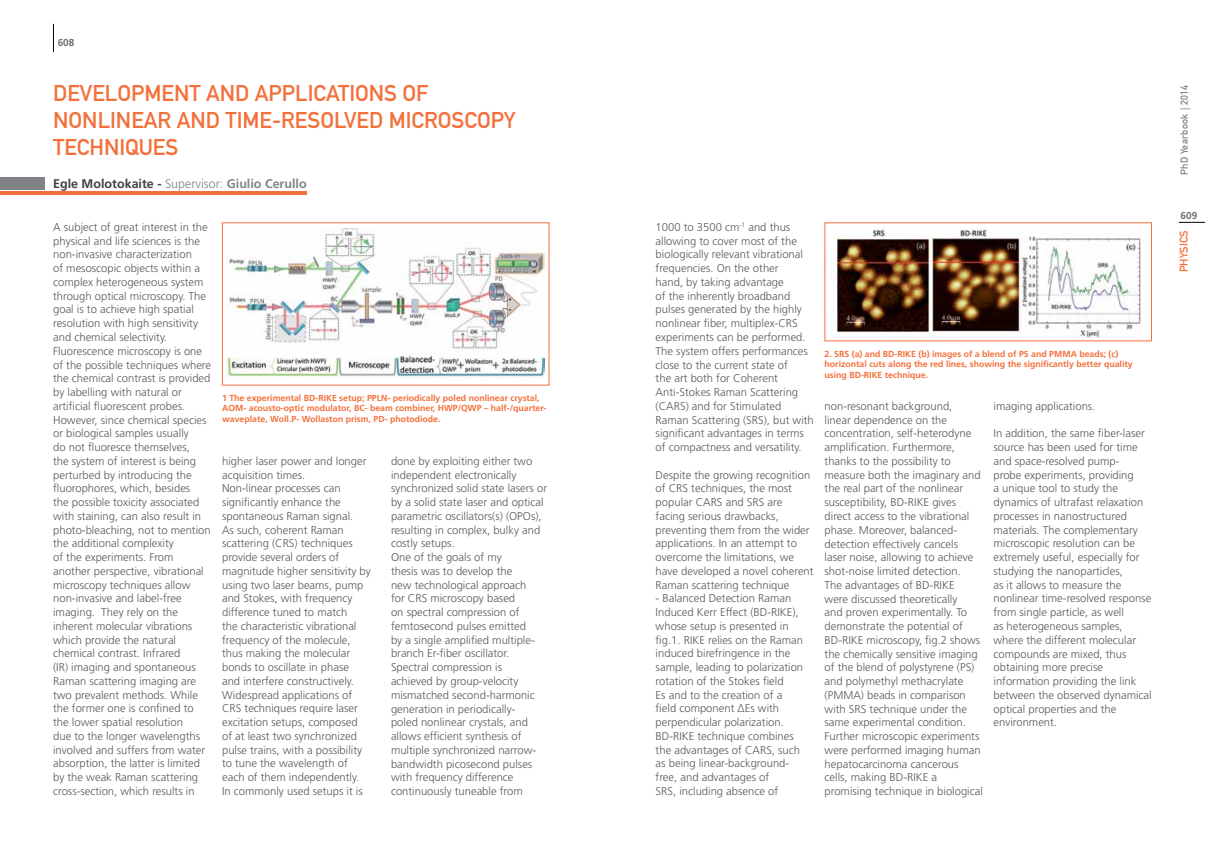
<style>
.page{position:relative;width:1205px;height:851px;background:#fff}
.page>*{position:absolute;margin:0;border:0;box-sizing:border-box;transform-origin:0 0}
.t1{font:22.5px "DIN Mittelschrift Std";color:#f3703b}
.t2{font:700 12.5px "Frutiger LT Std";color:#414042}
.t3{font:300 11.25px/13.8px "Frutiger LT Std";color:#58595b}
.t4{font:11.25px "DIN Mittelschrift Std";color:#f3703b}
.t5{font:10px "DIN Mittelschrift Std";letter-spacing:.03em;color:#808285}
.t6{font:700 10px "Frutiger LT Std";color:#6d6e71}
.t7{font:700 8.75px/10.5px "Frutiger LT Std";color:#f3703b}
.s1{font-weight:300;color:#808285}
.s2{color:#808285}
</style>
<div class="page">
<svg style="left:53px;top:24px;width:1px;height:28px"></svg>
<svg style="left:1179px;top:222px;width:26px;height:1px"></svg>
<hr style="left:0;top:191px;width:307px;height:4px;background:#f3703b">
<div style="left:0;top:178px;width:44px;height:12px;background:#808285"></div>
<img style="left:835px;top:228px;width:306px;height:110px">
<img style="left:227px;top:228px;width:317px;height:151px">
<p class="t6" style="left:58px;top:37px;width:18px">608</p>
<h1 class="t1" style="left:53px;top:80px;width:67px">DEVELOPM</h1>
<h1 class="t1" style="left:161px;top:80px;width:60px">ENT AND</h1>
<h1 class="t1" style="left:255px;top:80px;width:27px">APPLICATIONS</h1>
<h1 class="t1" style="left:403px;top:80px;width:27px">OF</h1>
<h1 class="t1" style="left:53px;top:107px;width:29px">NONLIN</h1>
<h1 class="t1" style="left:131px;top:107px;width:61px">EAR AND</h1>
<h1 class="t1" style="left:225px;top:107px;width:194px">TIM E-RESOLVED MICROSCOPY</h1>
<h1 class="t1" style="left:53px;top:134px;width:37px">TECHNI</h1>
<h1 class="t1" style="left:125px;top:134px;width:54px">QUES</h1>
<p class="t2" style="left:53px;top:176px;width:255px">Egle Molotokaite - <span class="s1">Supervisor:</span> <span class="s2">Giulio Cerullo</span></p>
<p class="t3" style="left:53px;top:220px;width:159px">A subject of great interest in the physical and life sciences is the non-invasive characterization<br>of mesoscopic objects within a complex heterogeneous system through optical microscopy. The goal is to achieve high spatial resolution with high sensitivity and chemical selectivity.<br>Fluorescence microscopy is one of the possible techniques where the chemical contrast is provided by labelling with natural or artificial fluorescent probes.<br>However, since chemical species or biological samples usually<br>do not fluoresce themselves,<br>the system of interest is being perturbed by introducing the fluorophores, which, besides<br>the possible toxicity associated with staining, can also result in photo-bleaching, not to mention the additional complexity<br>of the experiments. From another perspective, vibrational microscopy techniques allow non-invasive and label-free imaging. They rely on the inherent molecular vibrations which provide the natural chemical contrast. Infrared<br>(IR) imaging and spontaneous<br>Raman scattering imaging are two prevalent methods. While the former one is confined to the lower spatial resolution<br>due to the longer wavelengths involved and suffers from water absorption, the latter is limited by the weak Raman scattering cross-section, which results in</p>
<p class="t7" style="left:222px;top:392px;width:326px">1 The experimental BD-RIKE setup; PPLN- periodically poled nonlinear crystal,<br>AOM- acousto-optic modulator, BC- beam combiner, HWP/QWP – half-/quarter&shy;waveplate, Woll.P- Wollaston prism, PD- photodiode.</p>
<p class="t3" style="left:222px;top:454px;width:150px">higher laser power and longer acquisition times.<br>Non-linear processes can significantly enhance the spontaneous Raman signal.<br>As such, coherent Raman scattering (CRS) techniques provide several orders of magnitude higher sensitivity by using two laser beams, pump and Stokes, with frequency difference tuned to match<br>the characteristic vibrational frequency of the molecule, thus making the molecular bonds to oscillate in phase<br>and interfere constructively.<br>Widespread applications of<br>CRS techniques require laser excitation setups, composed<br>of at least two synchronized pulse trains, with a possibility to tune the wavelength of each of them independently.<br>In commonly used setups it is</p>
<p class="t3" style="left:391px;top:454px;width:158px">done by exploiting either two independent electronically synchronized solid state lasers or by a solid state laser and optical parametric oscillators(s) (OPOs), resulting in complex, bulky and costly setups.<br>One of the goals of my<br>thesis was to develop the<br>new technological approach<br>for CRS microscopy based<br>on spectral compression of femtosecond pulses emitted<br>by a single amplified multiple&shy;branch Er-fiber oscillator.<br>Spectral compression is<br>achieved by group-velocity mismatched second-harmonic generation in periodically-<br>poled nonlinear crystals, and allows efficient synthesis of multiple synchronized narrow&shy;bandwidth picosecond pulses with frequency difference continuously tuneable from</p>
<p class="t3" style="left:656px;top:220px;width:160px">1000 to 3500 cm<sup>-1</sup> and thus allowing to cover most of the biologically relevant vibrational frequencies. On the other<br>hand, by taking advantage<br>of the inherently broadband pulses generated by the highly nonlinear fiber, multiplex-CRS experiments can be performed.<br>The system offers performances close to the current state of<br>the art both for Coherent<br>Anti-Stokes Raman Scattering (CARS) and for Stimulated<br>Raman Scattering (SRS), but with significant advantages in terms of compactness and versatility.</p>
<p class="t3" style="left:656px;top:468px;width:159px">Despite the growing recognition of CRS techniques, the most popular CARS and SRS are facing serious drawbacks, preventing them from the wider applications. In an attempt to overcome the limitations, we have developed a novel coherent<br>Raman scattering technique</p>
<p class="t3" style="left:656px;top:591px;width:149px">- Balanced Detection Raman<br>Induced Kerr Effect (BD-RIKE), whose setup is presented in fig.1. RIKE relies on the Raman induced birefringence in the sample, leading to polarization rotation of the Stokes field<br>Es and to the creation of a field component ΔEs with perpendicular polarization.<br>BD-RIKE technique combines the advantages of CARS, such as being linear-background&shy;free, and advantages of<br>SRS, including absence of</p>
<p class="t7" style="left:824px;top:348px;width:310px">2. SRS (a) and BD-RIKE (b) images of a blend of PS and PMMA beads; (c) horizontal cuts along the red lines, showing the significantly better quality using BD-RIKE technique.</p>
<p class="t3" style="left:824px;top:399px;width:160px">non-resonant background,<br>linear dependence on the concentration, self-heterodyne amplification. Furthermore, thanks to the possibility to measure both the imaginary and the real part of the nonlinear susceptibility, BD-RIKE gives direct access to the vibrational phase. Moreover, balanced&shy;detection effectively cancels<br>laser noise, allowing to achieve shot-noise limited detection.<br>The advantages of BD-RIKE<br>were discussed theoretically<br>and proven experimentally. To demonstrate the potential of<br>BD-RIKE microscopy, fig.2 shows the chemically sensitive imaging of the blend of polystyrene (PS) and polymethyl methacrylate (PMMA) beads in comparison with SRS technique under the same experimental condition.<br>Further microscopic experiments were performed imaging human hepatocarcinoma cancerous cells, making BD-RIKE a promising technique in biological</p>
<p class="t3" style="left:993px;top:399px;width:103px">imaging applications.</p>
<p class="t3" style="left:993px;top:426px;width:160px">In addition, the same fiber-laser source has been used for time and space-resolved pump-<br>probe experiments, providing<br>a unique tool to study the dynamics of ultrafast relaxation processes in nanostructured materials. The complementary microscopic resolution can be extremely useful, especially for studying the nanoparticles,<br>as it allows to measure the nonlinear time-resolved response from single particle, as well<br>as heterogeneous samples, where the different molecular compounds are mixed, thus obtaining more precise information providing the link between the observed dynamical optical properties and the environment.</p>
<p class="t5" style="left:1178px;top:175px;width:92px;rotate:-90deg">PHD YEARBOOK | 2014</p>
<p class="t6" style="left:1180px;top:210px;width:18px">609</p>
<p class="t4" style="left:1177px;top:272px;width:43px;rotate:-90deg">PHYSICS</p>
</div>
